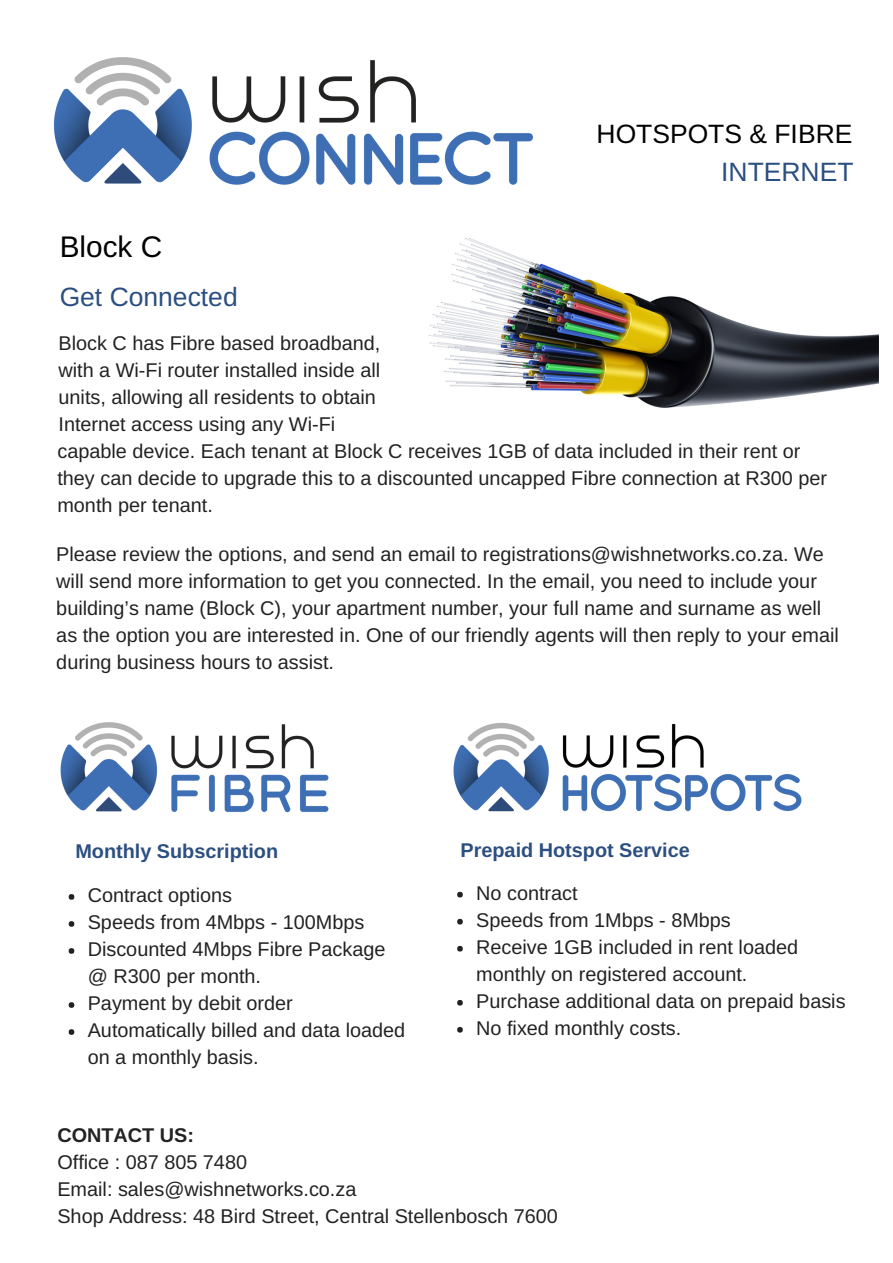
<style>
.page{position:relative;width:893px;height:1263px;background:#fff}
.page>*{position:absolute;margin:0;border:0;box-sizing:border-box;transform-origin:0 0}
.t1{font:29.85px "Arimo";color:#000}
.t2{font:26.55px "Arimo";color:#2b4f80}
.t3{font:26.55px "Arimo";color:#000}
.t4{font:19.8px/27px "Arimo";color:#222}
.t5{font:700 19.8px "Arimo";color:#2b4f80}
.t6{font:700 19.8px "Arimo";color:#222}
</style>
<div class="page">
<img style="left:53px;top:57px;width:481px;height:128px">
<img style="left:429px;top:238px;width:449px;height:170px">
<img style="left:60px;top:722px;width:269px;height:91px">
<img style="left:453px;top:723px;width:349px;height:89px">
<svg style="left:69px;top:894px;width:5px;height:6px"></svg>
<svg style="left:69px;top:921px;width:5px;height:6px"></svg>
<svg style="left:69px;top:948px;width:5px;height:6px"></svg>
<svg style="left:69px;top:1002px;width:5px;height:6px"></svg>
<svg style="left:69px;top:1029px;width:5px;height:6px"></svg>
<svg style="left:457px;top:892px;width:6px;height:5px"></svg>
<svg style="left:457px;top:919px;width:6px;height:5px"></svg>
<svg style="left:457px;top:946px;width:6px;height:5px"></svg>
<svg style="left:457px;top:1000px;width:6px;height:5px"></svg>
<svg style="left:457px;top:1027px;width:6px;height:5px"></svg>
<h1 class="t1" style="left:60px;top:230px;width:104px">Block C</h1>
<h2 class="t2" style="left:60px;top:282px;width:180px">Get Connected</h2>
<p class="t4" style="left:59px;top:330px;width:323px">Block C has Fibre based broadband, with a Wi-Fi router installed inside all units, allowing all residents to obtain Internet access using any Wi-Fi</p>
<h2 class="t3" style="left:597px;top:119px;width:257px">HOTSPOTS &amp; FIBRE</h2>
<h2 class="t2" style="left:721px;top:157px;width:134px">INTERNET</h2>
<p class="t4" style="left:57px;top:438px;width:771px">capable device. Each tenant at Block C receives 1GB of data included in their rent or they can decide to upgrade this to a discounted uncapped Fibre connection at R300 per month per tenant.</p>
<p class="t4" style="left:56px;top:540px;width:784px">Please review the options, and send an email to registrations@wishnetworks.co.za. We will send more information to get you connected. In the email, you need to include your building’s name (Block C), your apartment number, your full name and surname as well as the option you are interested in. One of our friendly agents will then reply to your email during business hours to assist.</p>
<p class="t5" style="left:75px;top:840px;width:204px">Monthly Subscription</p>
<p class="t4" style="left:88px;top:882px;width:319px">Contract options<br>Speeds from 4Mbps - 100Mbps<br>Discounted 4Mbps Fibre Package @ R300 per month.<br>Payment by debit order<br>Automatically billed and data loaded on a monthly basis.</p>
<p class="t5" style="left:461px;top:839px;width:231px">Prepaid Hotspot Service</p>
<p class="t4" style="left:476px;top:879px;width:371px">No contract<br>Speeds from 1Mbps - 8Mbps<br>Receive 1GB included in rent loaded monthly on registered account.<br>Purchase additional data on prepaid basis<br>No fixed monthly costs.</p>
<p class="t6" style="left:57px;top:1124px;width:138px">CONTACT US:</p>
<p class="t4" style="left:57px;top:1148px;width:502px">Office : 087 805 7480<br>Email: sales@wishnetworks.co.za<br>Shop Address: 48 Bird Street, Central Stellenbosch 7600</p>
</div>
